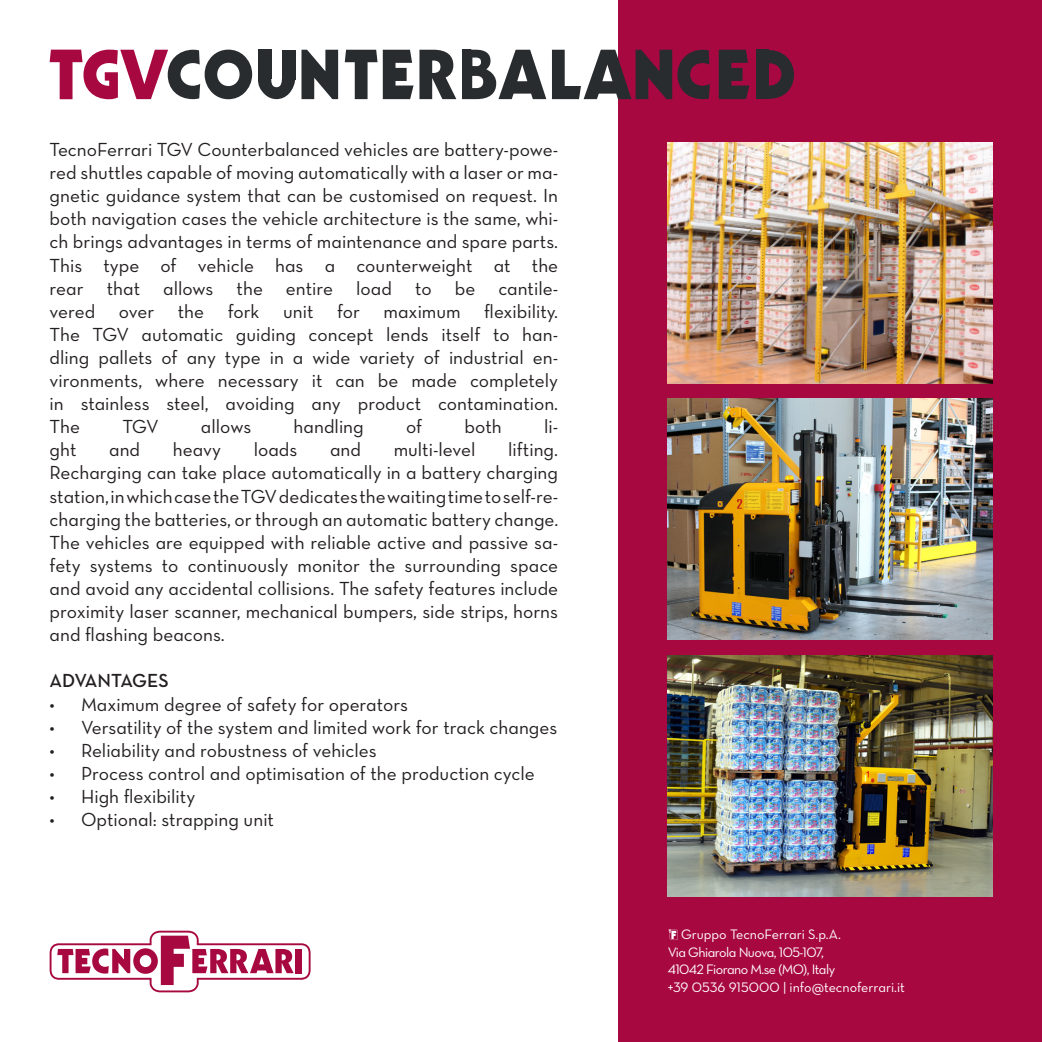
<style>
.page{position:relative;width:1042px;height:1042px;background:#fff}
.page>*{position:absolute;margin:0;border:0;box-sizing:border-box;transform-origin:0 0}
.t1{font:19.25px/23.1px "Neutra Text Book Alt";color:#231f20;text-align:justify}
.t2{font:19.25px "Neutra Text Demi Alt";color:#231f20}
.t3{font:14px "Neutra Text Book Alt";letter-spacing:-.015em;color:#fff}
.t4{font:14px "Neutra Text Book Alt";letter-spacing:-.04em;color:#fff}
</style>
<div class="page">
<svg style="left:50px;top:930px;width:261px;height:62px"></svg>
<div style="left:618px;top:0;width:424px;height:1042px;background:#a80840"></div>
<img style="left:668px;top:142px;width:324px;height:242px">
<img style="left:668px;top:398px;width:324px;height:241px">
<img style="left:668px;top:655px;width:324px;height:241px">
<svg style="left:668px;top:929px;width:10px;height:11px"></svg>
<svg style="left:768px;top:50px;width:26px;height:49px"></svg>
<div style="left:755px;top:50px;width:13px;height:49px;background:#292c2f"></div>
<svg style="left:719px;top:50px;width:30px;height:49px"></svg>
<svg style="left:383px;top:50px;width:30px;height:49px"></svg>
<svg style="left:552px;top:50px;width:158px;height:49px"></svg>
<svg style="left:301px;top:50px;width:37px;height:49px"></svg>
<svg style="left:419px;top:50px;width:37px;height:49px"></svg>
<svg style="left:345px;top:50px;width:32px;height:49px"></svg>
<svg style="left:258px;top:71px;width:37px;height:28px"></svg>
<div style="left:282px;top:50px;width:13px;height:29px;background:#292c2f"></div>
<div style="left:258px;top:50px;width:13px;height:29px;background:#292c2f"></div>
<svg style="left:50px;top:50px;width:202px;height:49px"></svg>
<svg style="left:471px;top:50px;width:75px;height:49px"></svg>
<div style="left:462px;top:50px;width:9px;height:49px;background:#292c2f"></div>
<p class="t1" style="left:50px;top:138px;width:510px">TecnoFerrari TGV Counterbalanced vehicles are battery-powe&shy;red shuttles capable of moving automatically with a laser or ma&shy;gnetic guidance system that can be customised on request. In both navigation cases the vehicle architecture is the same, whi&shy;ch brings advantages in terms of maintenance and spare parts.<br>This type of vehicle has a counterweight at the rear that allows the entire load to be cantile&shy;vered over the fork unit for maximum flexibility.<br>The TGV automatic guiding concept lends itself to han&shy;dling pallets of any type in a wide variety of industrial en&shy;vironments, where necessary it can be made completely in stainless steel, avoiding any product contamination.<br>The</p>
<p class="t1" style="left:122px;top:415px;width:38px">TGV</p>
<p class="t1" style="left:201px;top:415px;width:52px">allows</p>
<p class="t1" style="left:294px;top:415px;width:72px">handling</p>
<p class="t1" style="left:406px;top:415px;width:18px">of</p>
<p class="t1" style="left:464px;top:415px;width:39px">both</p>
<p class="t1" style="left:544px;top:415px;width:16px">li-</p>
<p class="t1" style="left:50px;top:438px;width:510px;text-indent:458px">lifting.<br>Recharging can take place automatically in a battery charging station, in which case the TGV dedicates the waiting time to self-re&shy;charging the batteries, or through an automatic battery change.<br>The vehicles are equipped with reliable active and passive sa&shy;fety systems to continuously monitor the surrounding space and avoid any accidental collisions. The safety features include proximity laser scanner, mechanical bumpers, side strips, horns and flashing beacons.</p>
<p class="t2" style="left:50px;top:669px;width:121px">ADVANTAGES</p>
<p class="t1" style="left:50px;top:692px;width:360px">• Maximum degree of safety for operators</p>
<p class="t1" style="left:50px;top:715px;width:509px">• Versatility of the system and limited work for track changes</p>
<p class="t1" style="left:50px;top:738px;width:329px">• Reliability and robustness of vehicles</p>
<p class="t1" style="left:50px;top:761px;width:487px">• Process control and optimisation of the production cycle</p>
<p class="t1" style="left:50px;top:784px;width:147px">• High flexibility</p>
<p class="t1" style="left:50px;top:807px;width:226px">• Optional: strapping unit</p>
<p class="t1" style="left:50px;top:438px;width:28px">ght</p>
<p class="t1" style="left:109px;top:438px;width:33px">and</p>
<p class="t1" style="left:173px;top:438px;width:50px">heavy</p>
<p class="t1" style="left:254px;top:438px;width:45px">loads</p>
<p class="t1" style="left:330px;top:438px;width:33px">and</p>
<p class="t1" style="left:394px;top:438px;width:83px">multi-level</p>
<p class="t3" style="left:681px;top:926px;width:161px">Gruppo TecnoFerrari S.p.A.</p>
<p class="t4" style="left:668px;top:943px;width:158px">Via Ghiarola Nuova, 105-107,</p>
<p class="t4" style="left:668px;top:961px;width:169px">41042 Fiorano M.se (MO), Italy</p>
<p class="t3" style="left:668px;top:978px;width:239px">+39 0536 915000 | info@tecnoferrari.it</p>
</div>
